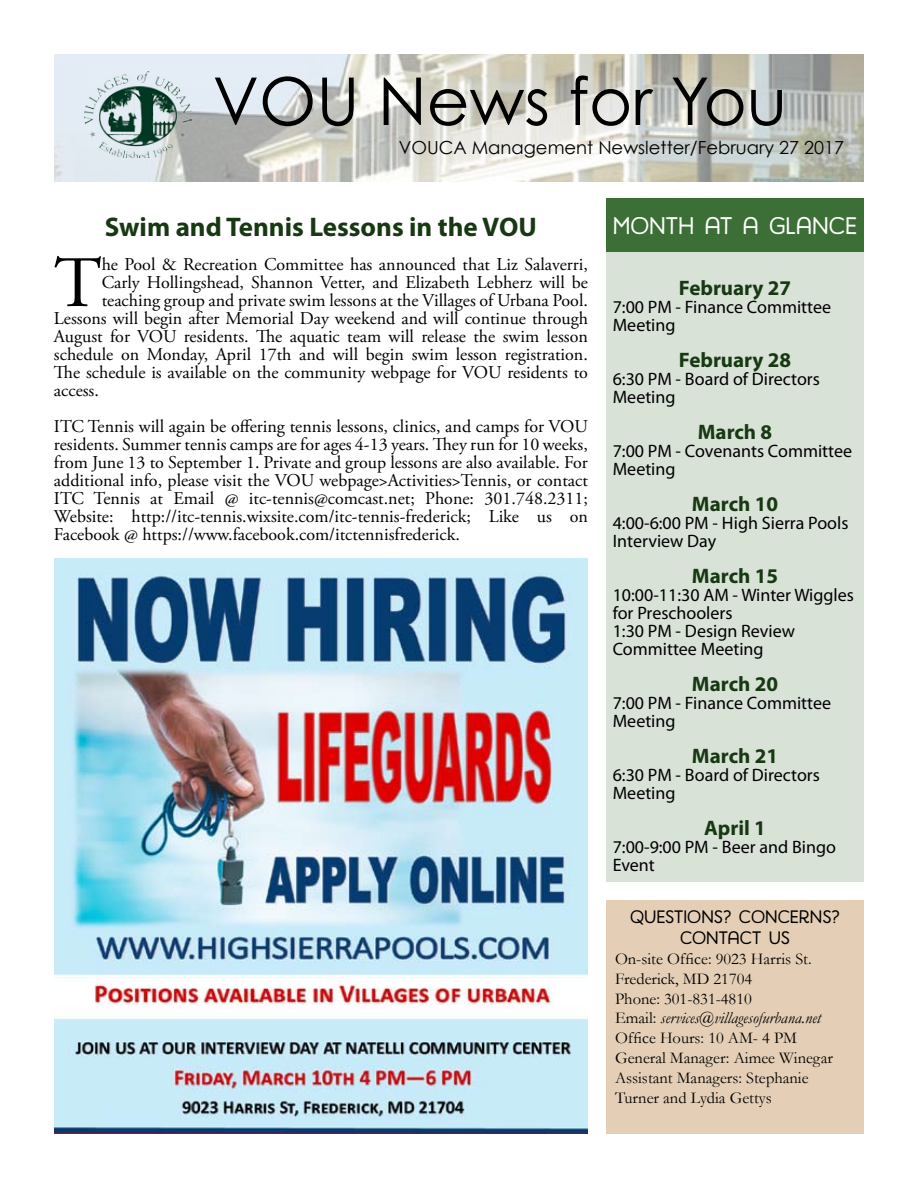
<style>
.page{position:relative;width:918px;height:1188px;background:#fff}
.page>*{position:absolute;margin:0;border:0;box-sizing:border-box;transform-origin:0 0}
.t1{font:72.3px "Adobe Garamond Pro";color:#000}
.t2{font:66px "Century Gothic";color:#000}
.t3{font:700 27px "Myriad Pro";color:#183813}
.t4{font:25.5px "Harman Retro";color:#fff}
.t5{font:24px "Harman Retro";color:#fff}
.t6{font:700 21px "Myriad Pro";color:#183813}
.t7{font:18px/18px "Adobe Garamond Pro";color:#000;text-align:justify}
.t8{font:18px/18px "Myriad Pro";color:#000}
.t9{font:18px "Century Gothic";color:#000}
.t10{font:18px/21.6px "Harman Retro";color:#000;text-align:center}
.t11{font:16.5px/19.8px "Garamond";color:#000}
.s1{font-style:italic}
</style>
<div class="page">
<div style="left:606px;top:900px;width:258px;height:234px;background:#e4cfb6"></div>
<div style="left:606px;top:198px;width:258px;height:54px;background:#3c6f36"></div>
<img style="left:54px;top:54px;width:810px;height:127px">
<img style="left:84px;top:71px;width:107px;height:87px">
<img style="left:54px;top:558px;width:534px;height:576px">
<div style="left:606px;top:252px;width:258px;height:630px;background:#d8e2d7"></div>
<h2 class="t2" style="left:213px;top:61px;width:576px">VOU News for You</h2>
<p class="t9" style="left:399px;top:136px;width:447px">VOUCA Management Newsletter/February 27 2017</p>
<h3 class="t3" style="left:105px;top:210px;width:434px">Swim and Tennis Lessons in the VOU</h3>
<h1 class="t1" style="left:54px;top:240px;width:49px">T</h1>
<p class="t7" style="left:102px;top:256px;width:488px">he Pool &amp; Recreation Committee has announced that Liz Salaverri,</p>
<p class="t7" style="left:102px;top:274px;width:488px">Carly Hollingshead, Shannon Vetter, and Elizabeth Lebherz will be</p>
<p class="t7" style="left:102px;top:292px;width:488px">teaching group and private swim lessons at the Villages of Urbana Pool.</p>
<p class="t7" style="left:54px;top:310px;width:536px">Lessons will begin after Memorial Day weekend and will continue through</p>
<p class="t7" style="left:54px;top:328px;width:535px">August for VOU residents. The aquatic team will release the swim lesson</p>
<p class="t7" style="left:54px;top:346px;width:535px">schedule on Monday, April 17th and will begin swim lesson registration.</p>
<p class="t7" style="left:54px;top:364px;width:536px">The schedule is available on the community webpage for VOU residents to</p>
<p class="t7" style="left:54px;top:382px;width:46px">access.</p>
<p class="t7" style="left:54px;top:418px;width:536px">ITC Tennis will again be offering tennis lessons, clinics, and camps for VOU residents. Summer tennis camps are for ages 4-13 years. They run for 10 weeks, from June 13 to September 1. Private and group lessons are also available. For additional info, please visit the VOU webpage&gt;Activities&gt;Tennis, or contact ITC Tennis at Email @ itc-tennis@comcast.net; Phone: 301.748.2311; Website: http://itc-tennis.wixsite.com/itc-tennis-frederick; Like us on Facebook @ https://www.facebook.com/itctennisfrederick.</p>
<h3 class="t4" style="left:616px;top:211px;width:239px">WEEK AT A GLANCE</h3>
<h3 class="t5" style="left:613px;top:212px;width:246px">MONTH AT A GLANCE</h3>
<p class="t6" style="left:679px;top:274px;width:114px">February 27</p>
<p class="t8" style="left:613px;top:297px;width:220px">7:00 PM - Finance Committee<br>Meeting</p>
<p class="t6" style="left:679px;top:346px;width:114px">February 28</p>
<p class="t8" style="left:613px;top:369px;width:209px">6:30 PM - Board of Directors<br>Meeting</p>
<p class="t6" style="left:698px;top:418px;width:76px">March 8</p>
<p class="t8" style="left:613px;top:441px;width:241px">7:00 PM - Covenants Committee<br>Meeting</p>
<p class="t6" style="left:692px;top:490px;width:88px">March 10</p>
<p class="t8" style="left:613px;top:513px;width:237px">4:00-6:00 PM - High Sierra Pools<br>Interview Day</p>
<p class="t6" style="left:692px;top:562px;width:88px">March 15</p>
<p class="t8" style="left:613px;top:585px;width:243px">10:00-11:30 AM - Winter Wiggles for Preschoolers<br>1:30 PM - Design Review<br>Committee Meeting</p>
<p class="t6" style="left:692px;top:670px;width:88px">March 20</p>
<p class="t8" style="left:613px;top:693px;width:220px">7:00 PM - Finance Committee<br>Meeting</p>
<p class="t6" style="left:692px;top:742px;width:88px">March 21</p>
<p class="t8" style="left:613px;top:765px;width:209px">6:30 PM - Board of Directors<br>Meeting</p>
<p class="t6" style="left:704px;top:814px;width:63px">April 1</p>
<p class="t8" style="left:613px;top:837px;width:225px">7:00-9:00 PM - Beer and Bingo<br>Event</p>
<p class="t10" style="left:630px;top:906px;width:211px">QUESTIONS? CONCERNS?<br>CONTACT US</p>
<p class="t11" style="left:615px;top:949px;width:219px">On-site Office: 9023 Harris St.<br>Frederick, MD 21704<br>Phone: 301-831-4810<br>Email: <span class="s1">services@villagesofurbana.net<br></span>Office Hours: 10 AM- 4 PM<br>General Manager: Aimee Winegar<br>Assistant Managers: Stephanie<br>Turner and Lydia Gettys</p>
</div>
